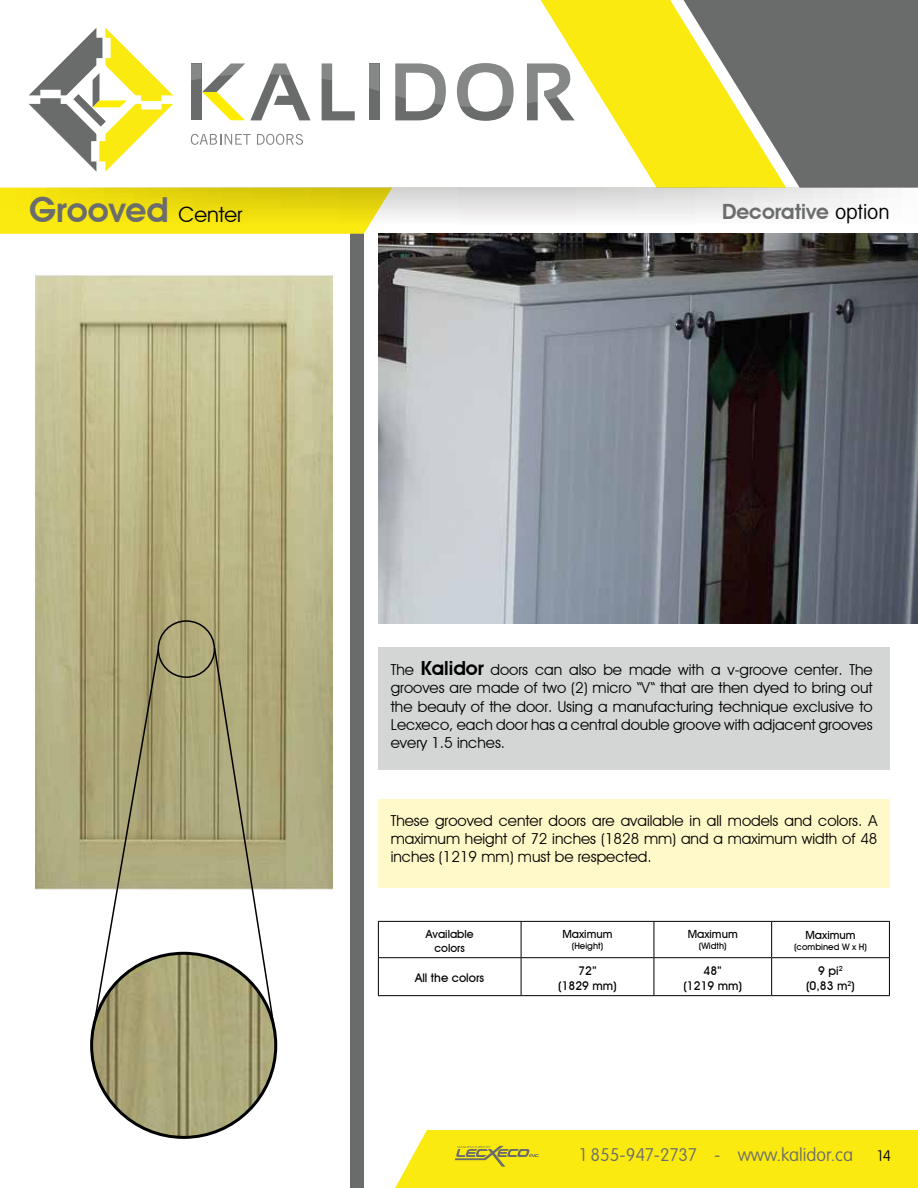
<style>
.page{position:relative;width:918px;height:1188px;background:#fff}
.page>*{position:absolute;margin:0;border:0;box-sizing:border-box;transform-origin:0 0}
.t1{font:600 34.5px "Avant Garde IT Cby BT";color:#6b6c6c}
.t2{font:600 21px "Avant Garde IT Cby BT";color:#6b6c6c}
.t3{font:100 18px "VAG Rounded";color:#6a6c6c}
.t4{font:15.15px/18.1px "Avant Garde IT Cby BT";color:#000;text-align:justify}
.t5{font:100 15px "VAG Rounded";color:#000}
.t6{font:500 12px/14.4px "Avant Garde IT Cby BT";color:#000;text-align:center}
.t7{font:500 11.25px/13.5px "Avant Garde IT Cby BT";color:#000;text-align:center}
.t8{font:500 9px "Avant Garde IT Cby BT";color:#000}
.s1{font-weight:400;font-size:21px;color:#000}
.s2{font-family:"VAG Rounded";font-weight:100;color:#000}
.s3{font-weight:600;font-size:19.5px}
</style>
<div class="page">
<div style="left:350px;top:210px;width:14px;height:978px;background:#6a6c6c"></div>
<svg style="left:532px;top:0;width:143px;height:188px;fill:#fbea0f"></svg>
<svg style="left:675px;top:0;width:243px;height:188px;background:#928f5f"></svg>
<svg style="left:0;top:227px;width:368px;height:7px;background:#faea18"></svg>
<svg style="left:0;top:188px;width:873px;height:39px"></svg>
<div style="left:369px;top:64px;width:10px;height:56px;background:#6a6c6c"></div>
<svg style="left:29px;top:28px;width:144px;height:144px"></svg>
<svg style="left:191px;top:134px;width:60px;height:11px"></svg>
<svg style="left:257px;top:134px;width:46px;height:11px"></svg>
<svg style="left:191px;top:64px;width:120px;height:56px"></svg>
<svg style="left:322px;top:64px;width:33px;height:56px"></svg>
<svg style="left:369px;top:64px;width:10px;height:27px"></svg>
<svg style="left:395px;top:64px;width:51px;height:56px"></svg>
<svg style="left:457px;top:63px;width:57px;height:58px"></svg>
<svg style="left:527px;top:64px;width:48px;height:56px"></svg>
<svg style="left:377px;top:979px;width:541px;height:209px"></svg>
<hr style="left:378px;top:921px;width:143px;height:1px;background:#000">
<hr style="left:378px;top:922px;width:1px;height:35px;background:#000">
<hr style="left:521px;top:921px;width:133px;height:1px;background:#000">
<hr style="left:521px;top:922px;width:1px;height:35px;background:#000">
<hr style="left:654px;top:921px;width:118px;height:1px;background:#000">
<hr style="left:654px;top:922px;width:1px;height:35px;background:#000">
<hr style="left:772px;top:921px;width:118px;height:1px;background:#000">
<hr style="left:771px;top:922px;width:1px;height:35px;background:#000">
<hr style="left:889px;top:922px;width:1px;height:35px;background:#000">
<hr style="left:378px;top:957px;width:143px;height:1px;background:#000">
<hr style="left:378px;top:958px;width:1px;height:37px;background:#000">
<hr style="left:521px;top:957px;width:133px;height:1px;background:#000">
<hr style="left:521px;top:958px;width:1px;height:37px;background:#000">
<hr style="left:654px;top:957px;width:118px;height:1px;background:#000">
<hr style="left:654px;top:958px;width:1px;height:37px;background:#000">
<hr style="left:772px;top:957px;width:118px;height:1px;background:#000">
<hr style="left:771px;top:958px;width:1px;height:37px;background:#000">
<hr style="left:889px;top:958px;width:1px;height:37px;background:#000">
<hr style="left:378px;top:995px;width:143px;height:1px;background:#000">
<hr style="left:521px;top:995px;width:133px;height:1px;background:#000">
<hr style="left:654px;top:995px;width:118px;height:1px;background:#000">
<hr style="left:772px;top:995px;width:118px;height:1px;background:#000">
<img style="left:378px;top:233px;width:540px;height:390px">
<img style="left:35px;top:275px;width:297px;height:864px">
<svg style="left:91px;top:648px;width:69px;height:389px"></svg>
<svg style="left:213px;top:647px;width:63px;height:387px"></svg>
<div style="left:378px;top:799px;width:512px;height:89px;background:#fff8c8"></div>
<div style="left:378px;top:647px;width:512px;height:123px;background:#d4d5d5"></div>
<div style="left:158px;top:620px;width:57px;height:58px;border:2px solid #000;border-radius:50%"></div>
<h1 class="t1" style="left:29px;top:190px;width:215px">Grooved <span class="s1">Center</span></h1>
<h2 class="t2" style="left:722px;top:199px;width:169px">Decorative <span class="s2">option</span></h2>
<p class="t4" style="left:391px;top:661px;width:483px">The <span class="s3">Kalidor</span> doors can also be made with a v-groove center. The grooves are made of two (2) micro “V“ that are then dyed to bring out the beauty of the door. Using a manufacturing technique exclusive to Lecxeco, each door has a central double groove with adjacent grooves every 1.5 inches.</p>
<p class="t4" style="left:391px;top:811px;width:488px">These grooved center doors are available in all models and colors. A maximum height of 72 inches (1828 mm) and a maximum width of 48 inches (1219 mm) must be respected.</p>
<p class="t7" style="left:426px;top:927px;width:50px">Available colors</p>
<p class="t7" style="left:562px;top:927px;width:52px">Maximum</p>
<p class="t8" style="left:572px;top:940px;width:33px">(Height)</p>
<p class="t7" style="left:688px;top:927px;width:52px">Maximum</p>
<p class="t8" style="left:699px;top:940px;width:29px">(Width)</p>
<p class="t7" style="left:805px;top:928px;width:52px">Maximum</p>
<p class="t8" style="left:794px;top:941px;width:74px">(combined W x H)</p>
<p class="t6" style="left:415px;top:971px;width:71px">All the colors</p>
<p class="t6" style="left:558px;top:964px;width:60px">72”<br>(1829 mm)</p>
<p class="t6" style="left:684px;top:964px;width:60px">48”<br>(1219 mm)</p>
<p class="t6" style="left:806px;top:964px;width:50px">9 pi<sup>2 </sup>(0,83 m<sup>2</sup>)</p>
<p class="t3" style="left:580px;top:1144px;width:275px">1 855-947-2737 - www.kalidor.ca</p>
<p class="t5" style="left:878px;top:1147px;width:15px">14</p>
</div>
